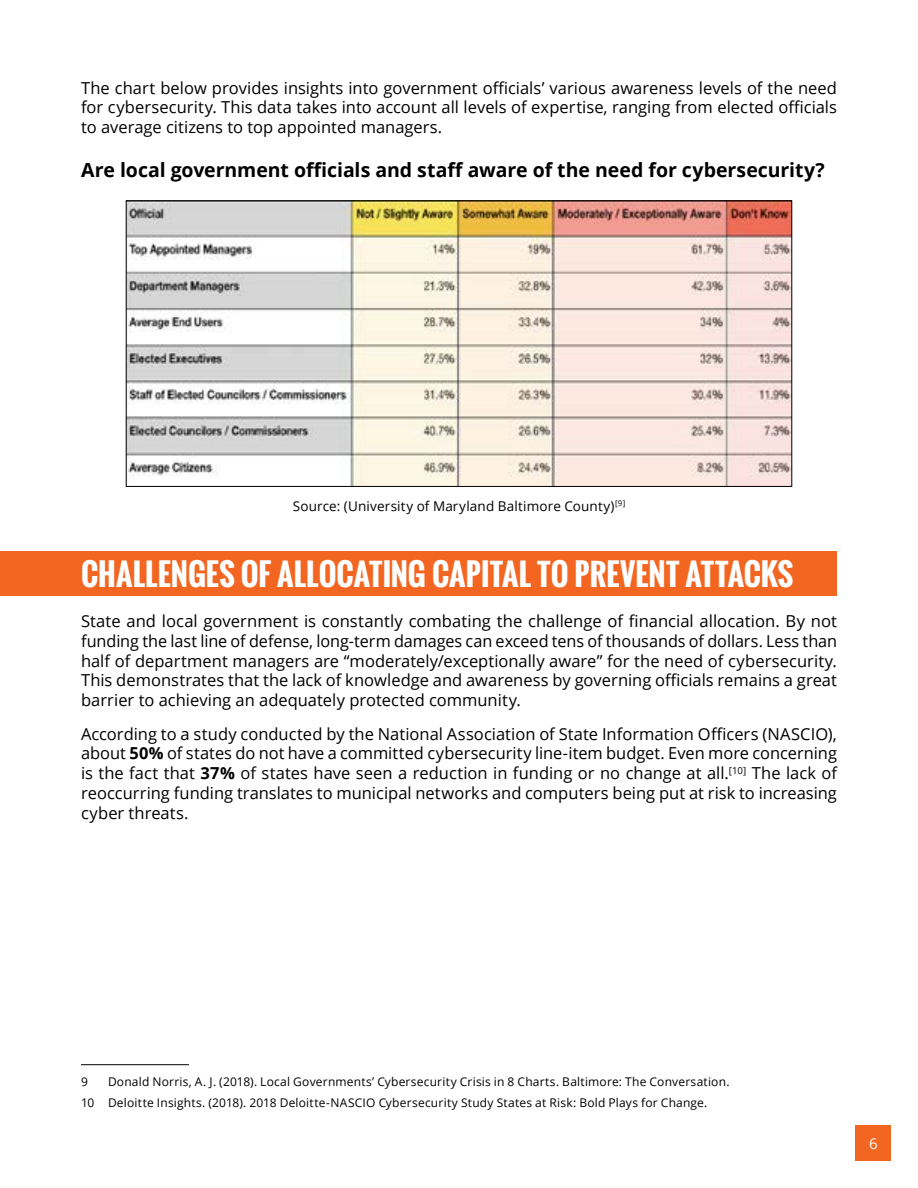
<style>
.page{position:relative;width:918px;height:1188px;background:#fff}
.page>*{position:absolute;margin:0;border:0;box-sizing:border-box;transform-origin:0 0}
.t1{font:700 30px "Oswald";letter-spacing:.005em;color:#fff}
.t2{font:700 19.5px "Open Sans";letter-spacing:-.005em;color:#000}
.t3{font:16.5px/19.8px "Open Sans";color:#000;text-align:justify}
.t4{font:15px "Open Sans";color:#fff}
.t5{font:13.5px "Open Sans";letter-spacing:.01em;color:#000}
.t6{font:12px/21.1px "Open Sans";letter-spacing:.015em;color:#000}
.s1{font-weight:700}
</style>
<div class="page">
<div style="left:856px;top:1126px;width:35px;height:35px;background:#f26621"></div>
<div style="left:0;top:551px;width:837px;height:45px;background:#f26621"></div>
<img style="left:128px;top:202px;width:662px;height:283px">
<hr style="left:81px;top:1064px;width:108px;height:1px;background:#000">
<p class="t3" style="left:81px;top:77px;width:758px">The chart below provides insights into government officials’ various awareness levels of the need for cybersecurity. This data takes into account all levels of expertise, ranging from elected officials to average citizens to top appointed managers.</p>
<p class="t2" style="left:81px;top:156px;width:745px">Are local government officials and staff aware of the need for cybersecurity?</p>
<p class="t5" style="left:293px;top:496px;width:334px">Source: (University of Maryland Baltimore County)<sup>[9]</sup></p>
<h1 class="t1" style="left:81px;top:552px;width:714px">CHALLENGES OF ALLOCATING CAPITAL TO PREVENT ATTACKS</h1>
<p class="t3" style="left:81px;top:611px;width:758px">State and local government is constantly combating the challenge of financial allocation. By not funding the last line of defense, long-term damages can exceed tens of thousands of dollars. Less than half of department managers are “moderately/exceptionally aware” for the need of cybersecurity.<br>This demonstrates that the lack of knowledge and awareness by governing officials remains a great barrier to achieving an adequately protected community.</p>
<p class="t3" style="left:81px;top:723px;width:758px">According to a study conducted by the National Association of State Information Officers (NASCIO), about <span class="s1">50%</span> of states do not have a committed cybersecurity line-item budget. Even more concerning is the fact that <span class="s1">37%</span> of states have seen a reduction in funding or no change at all.<sup>[10]</sup> The lack of reoccurring funding translates to municipal networks and computers being put at risk to increasing cyber threats.</p>
<p class="t6" style="left:81px;top:1071px;width:650px;text-indent:27px">Donald Norris, A. J. (2018). Local Governments’ Cybersecurity Crisis in 8 Charts. Baltimore: The Conversation.<br>10 Deloitte Insights. (2018). 2018 Deloitte-NASCIO Cybersecurity Study States at Risk: Bold Plays for Change.</p>
<p class="t6" style="left:81px;top:1071px;width:8px">9</p>
<p class="t4" style="left:869px;top:1133px;width:10px">6</p>
</div>
